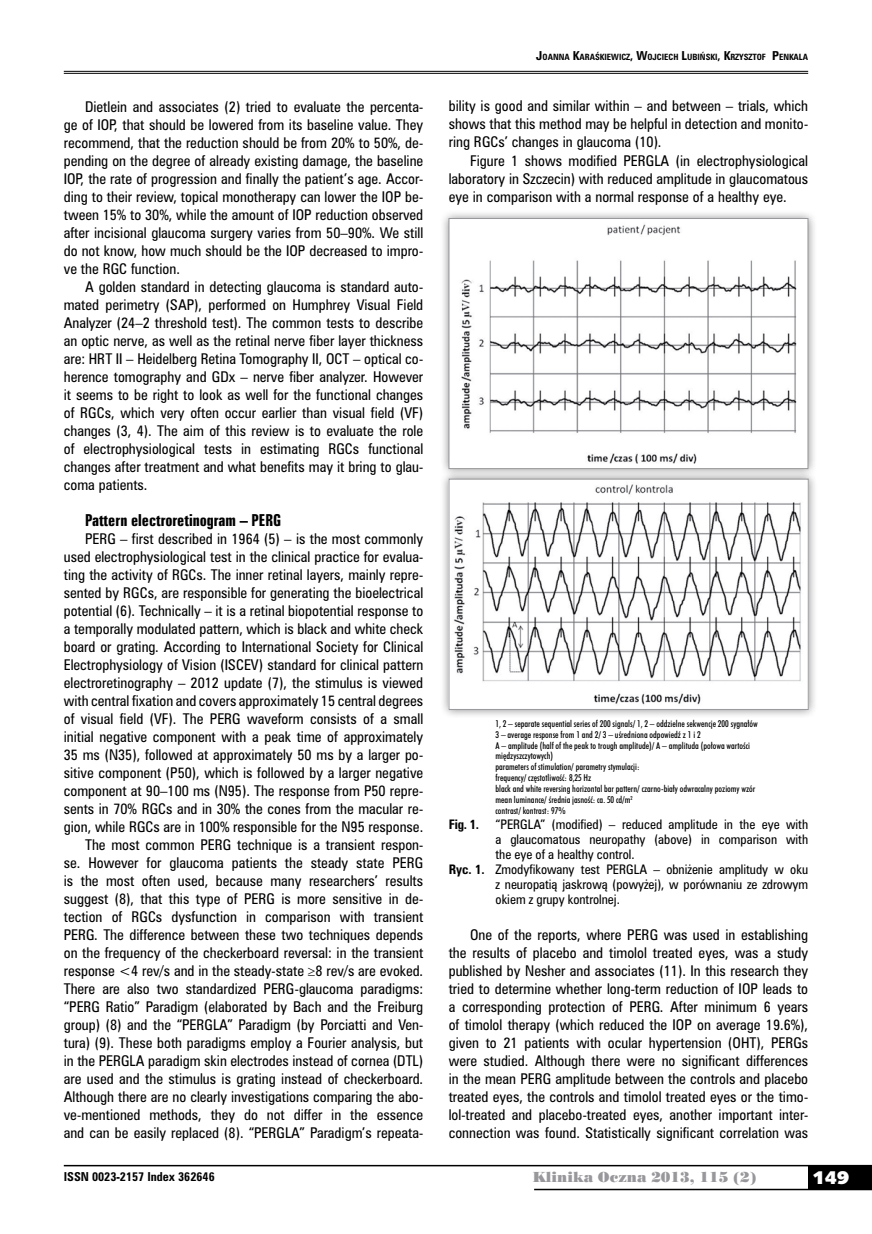
<style>
.page{position:relative;width:872px;height:1234px;background:#fff}
.page>*{position:absolute;margin:0;border:0;box-sizing:border-box;transform-origin:0 0}
.t1{font:18px "Humanst 531 U Blk PL";color:#fff}
.t2{font:15px "Zurich Bd X Cn PL";color:#000}
.t3{font:13.5px/18px "Zurich Cn PL";color:#000;text-align:justify}
.t4{font:13.5px "Poster Bodoni PL";color:#98989c}
.t5{font:12px "Zurich Cn PL";color:#000}
.t6{font:700 12px "Zurich Cn PL";color:#000}
.t7{font:700 11.25px "Zurich Cn PL";color:#000}
.t8{font:9px/10.8px "Futura Md Cn PL";color:#000}
.t9{font:700 7.8px "Zurich Cn PL";color:#000}
.s1{font-size:11.25px}
.s2{font-weight:700}
</style>
<div class="page">
<div style="left:808px;top:1165px;width:64px;height:24px;background:#000"></div>
<hr style="left:64px;top:1164px;width:808px;height:2px;background:#000">
<hr style="left:534px;top:1188px;width:338px;height:1px;background:#000">
<hr style="left:64px;top:71px;width:744px;height:1px;background:#000">
<hr style="left:64px;top:73px;width:744px;height:1px;background:#000">
<div style="left:440px;top:470px;width:377px;height:248px;background:#000;opacity:.45"></div>
<img style="left:451px;top:481px;width:355px;height:226px">
<div style="left:449px;top:479px;width:359px;height:230px;border:1px solid #98989c"></div>
<div style="left:440px;top:209px;width:377px;height:269px;background:#000;opacity:.45"></div>
<img style="left:451px;top:220px;width:355px;height:246px">
<div style="left:449px;top:218px;width:359px;height:250px;border:1px solid #98989c"></div>
<p class="t3" style="left:64px;top:97px;width:361px;text-indent:21px">Dietlein and associates (2) tried to evaluate the percenta&shy;ge of IOP, that should be lowered from its baseline value. They recommend, that the reduction should be from 20% to 50%, de&shy;pending on the degree of already existing damage, the baseline IOP, the rate of progression and finally the patient’s age. Accor&shy;ding to their review, topical monotherapy can lower the IOP be&shy;tween 15% to 30%, while the amount of IOP reduction observed after incisional glaucoma surgery varies from 50–90%. We still do not know, how much should be the IOP decreased to impro&shy;ve the RGC function.</p>
<p class="t3" style="left:64px;top:277px;width:361px;text-indent:21px">A golden standard in detecting glaucoma is standard auto&shy;mated perimetry (SAP), performed on Humphrey Visual Field Analyzer (24–2 threshold test). The common tests to describe an optic nerve, as well as the retinal nerve fiber layer thickness are: HRT II – Heidelberg Retina Tomography II, OCT – optical co&shy;herence tomography and GDx – nerve fiber analyzer. However it seems to be right to look as well for the functional changes of RGCs, which very often occur earlier than visual field (VF) changes (3, 4). The aim of this review is to evaluate the role of electrophysiological tests in estimating RGCs functional changes after treatment and what benefits may it bring to glau&shy;coma patients.</p>
<p class="t2" style="left:85px;top:510px;width:198px">Pattern electroretinogram – PERG</p>
<p class="t3" style="left:64px;top:529px;width:361px;text-align:right">PERG – first described in 1964 (5) – is the most commonly used electrophysiological test in the clinical practice for evalua&shy;ting the activity of RGCs. The inner retinal layers, mainly repre&shy;sented by RGCs, are responsible for generating the bioelectrical potential (6). Technically – it is a retinal biopotential response to a temporally modulated pattern, which is black and white check board or grating. According to International Society for Clinical Electrophysiology of Vision (ISCEV) standard for clinical pattern electroretinography – 2012 update (7), the stimulus is viewed with central fixation and covers approximately 15 central degrees of visual field (VF). The PERG waveform consists of a small initial negative component with a peak time of approximately 35 ms (N35), followed at approximately 50 ms by a larger po&shy;sitive component (P50), which is followed by a larger negative component at 90–100 ms (N95). The response from P50 repre&shy;sents in 70% RGCs and in 30% the cones from the macular re&shy;gion, while RGCs are in 100% responsible for the N95 response.<br>The most common PERG technique is a transient respon-<br>se. However for glaucoma patients the steady state PERG is the most often used, because many researchers’ results suggest (8), that this type of PERG is more sensitive in de&shy;tection of RGCs dysfunction in comparison with transient PERG. The difference between these two techniques depends on the frequency of the checkerboard reversal: in the transient response &lt;4 rev/s and in the steady-state ≥8 rev/s are evoked.<br>There are also two standardized PERG-glaucoma paradigms: “PERG Ratio” Paradigm (elaborated by Bach and the Freiburg group) (8) and the “PERGLA” Paradigm (by Porciatti and Ven&shy;tura) (9). These both paradigms employ a Fourier analysis, but in the PERGLA paradigm skin electrodes instead of cornea (DTL) are used and the stimulus is grating instead of checkerboard.<br>Although there are no clearly investigations comparing the abo&shy;ve-mentioned methods, they do not differ in the essence and can be easily replaced (8). “PERGLA” Paradigm’s repeata-</p>
<p class="t9" style="left:536px;top:52px;width:273px"><span class="s1">J</span>OANNA <span class="s1">K</span>ARAŚKIEWICZ<span class="s1">, W</span>OJCIECH <span class="s1">L</span>UBIŃSKI<span class="s1">, K</span>RZYSZTOF <span class="s1">P</span>ENKALA</p>
<p class="t3" style="left:449px;top:97px;width:361px">bility is good and similar within – and between – trials, which shows that this method may be helpful in detection and monito&shy;ring RGCs’ changes in glaucoma (10).</p>
<p class="t3" style="left:449px;top:151px;width:361px;text-indent:21px">Figure 1 shows modified PERGLA (in electrophysiological laboratory in Szczecin) with reduced amplitude in glaucomatous eye in comparison with a normal response of a healthy eye.</p>
<p class="t8" style="left:495px;top:718px;width:264px">1, 2 – separate sequential series of 200 signals/ 1, 2 – oddzielne sekwencje 200 sygnałów 3 – average response from 1 and 2/ 3 – uśredniona odpowiedź z 1 i 2<br>A – amplitude (half of the peak to trough amplitude)/ A – amplituda (połowa wartości międzyszczytowych)<br>parameters of stimulation/ parametry stymulacji:<br>frequency/ częstotliwość: 8,25 Hz<br>black and white reversing horizontal bar pattern/ czarno-biały odwracalny poziomy wzór mean luminance/ średnia jasność: ca. 50 cd/m<sup>2<br></sup>contrast/ kontrast: 97%</p>
<p class="t6" style="left:449px;top:815px;width:32px">Fig. 1.</p>
<p class="t5" style="left:495px;top:815px;width:314px">“PERGLA” (modified) – reduced amplitude in the eye with</p>
<p class="t5" style="left:495px;top:830px;width:314px">a glaucomatous neuropathy (above) in comparison with</p>
<p class="t5" style="left:495px;top:845px;width:140px">the eye of a healthy control.</p>
<p class="t5" style="left:449px;top:860px;width:361px"><span class="s2">Ryc. 1.</span> Zmodyfikowany test PERGLA – obniżenie amplitudy w oku</p>
<p class="t5" style="left:495px;top:875px;width:314px">z neuropatią jaskrową (powyżej), w porównaniu ze zdrowym</p>
<p class="t5" style="left:495px;top:890px;width:126px">okiem z grupy kontrolnej.</p>
<p class="t3" style="left:449px;top:925px;width:361px;text-indent:21px">One of the reports, where PERG was used in establishing the results of placebo and timolol treated eyes, was a study published by Nesher and associates (11). In this research they tried to determine whether long-term reduction of IOP leads to a corresponding protection of PERG. After minimum 6 years of timolol therapy (which reduced the IOP on average 19.6%), given to 21 patients with ocular hypertension (OHT), PERGs were studied. Although there were no significant differences in the mean PERG amplitude between the controls and placebo treated eyes, the controls and timolol treated eyes or the timo&shy;lol-treated and placebo-treated eyes, another important inter&shy;connection was found. Statistically significant correlation was</p>
<p class="t7" style="left:64px;top:1168px;width:152px">ISSN 0023-2157 Index 362646</p>
<p class="t4" style="left:532px;top:1168px;width:225px">Klinika Oczna 2013, 115 (2)</p>
<h1 class="t1" style="left:812px;top:1165px;width:38px">149</h1>
</div>
